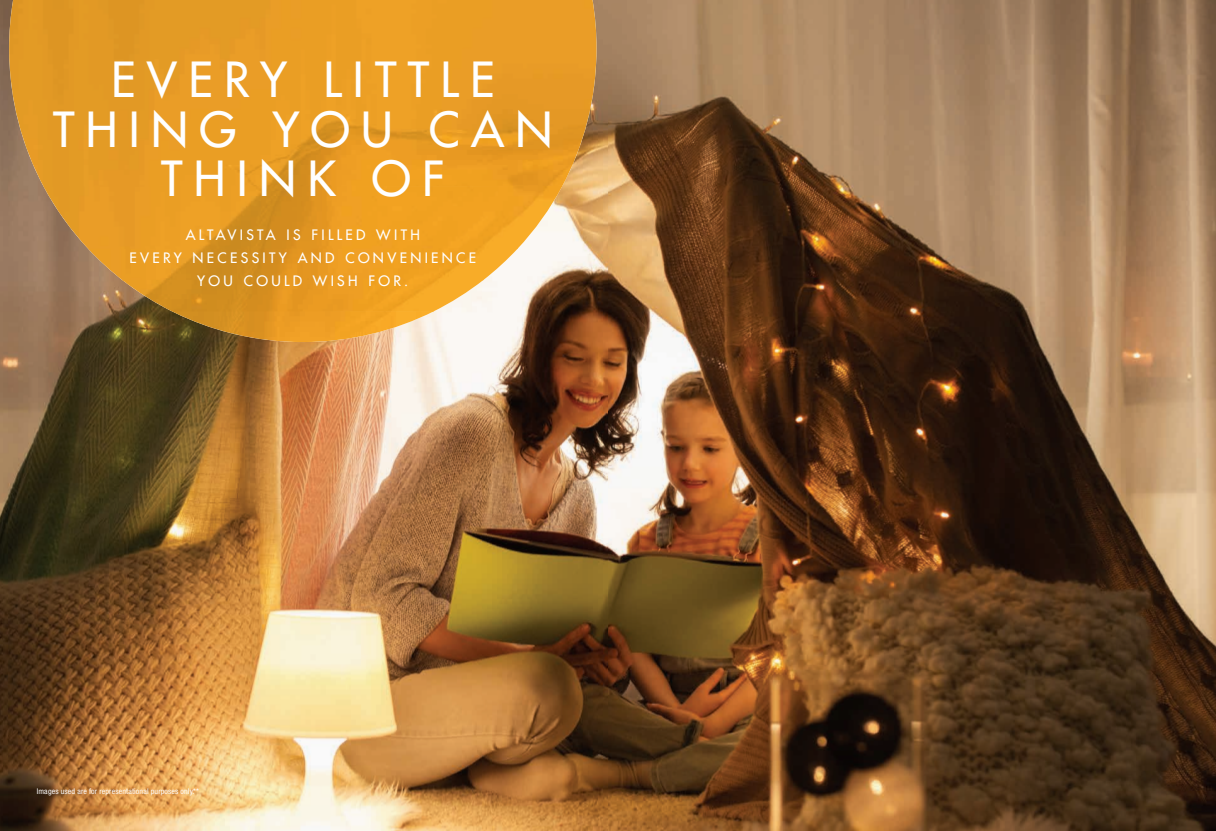
<style>
.page{position:relative;width:1216px;height:831px;background:#fff}
.page>*{position:absolute;margin:0;border:0;box-sizing:border-box;transform-origin:0 0}
.t1{font:47.07px/49.3px "Futura LT";letter-spacing:.24em;color:#fff;text-align:center}
.t2{font:14px/23px "Futura LT";letter-spacing:.24em;color:#fff;text-align:center}
.t3{font:condensed 7.88px "Helvetica Neue LT Std";letter-spacing:.015em;color:#fff}
</style>
<div class="page">
<img style="left:0;top:0;width:1215px;height:831px">
<img style="left:9px;top:0;width:587px;height:187px">
<img style="left:44px;top:186px;width:518px;height:64px">
<img style="left:88px;top:248px;width:430px;height:33px">
<img style="left:122px;top:279px;width:362px;height:33px">
<img style="left:172px;top:311px;width:262px;height:31px">
<h1 class="t1" style="left:53px;top:55px;width:501px">EVERY LITTLE<br>THING YOU CAN<br>THINK OF</h1>
<p class="t2" style="left:129px;top:223px;width:348px">ALTAVISTA IS FILLED WITH<br>EVERY NECESSITY AND CONVENIENCE<br>YOU COULD WISH FOR.</p>
<p class="t3" style="left:37px;top:786px;width:164px">Images used are for representational purposes only.**</p>
</div>
